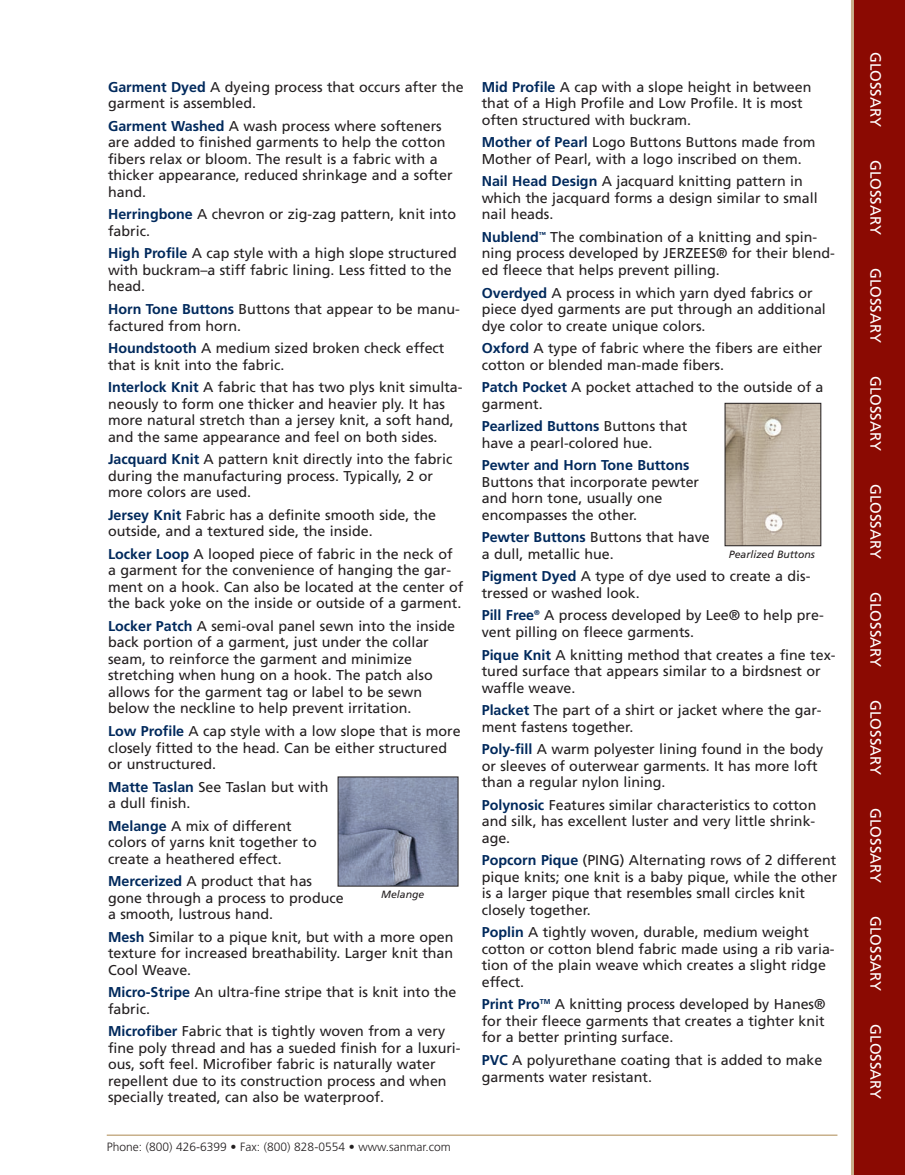
<style>
.page{position:relative;width:905px;height:1175px;background:#fff}
.page>*{position:absolute;margin:0;border:0;box-sizing:border-box;transform-origin:0 0}
.t1{font:15px "Frutiger";color:#fff}
.t2{font:14.25px/16.5px "Frutiger";color:#231f20}
.t3{font:700 14.25px "Frutiger";color:#00295c}
.t4{font:300 12px "Frutiger";color:#231f20}
.t5{font:italic 10.5px "Frutiger";color:#231f20}
.s1{font-weight:700;color:#00295c}
</style>
<div class="page">
<hr style="left:107px;top:1134px;width:730px;height:2px;background:#c8b08b">
<div style="left:851px;top:0;width:53px;height:1174px;background:#8b0a02"></div>
<img style="left:340px;top:778px;width:116px;height:106px">
<img style="left:726px;top:405px;width:93px;height:139px">
<div style="left:724px;top:403px;width:97px;height:143px;border:1px solid #231f20"></div>
<p class="t2" style="left:108px;top:80px;width:357px"><span class="s1">Garment Dyed</span> A dyeing process that occurs after the garment is assembled.</p>
<p class="t2" style="left:108px;top:119px;width:346px"><span class="s1">Garment Washed</span> A wash process where softeners are added to finished garments to help the cotton fibers relax or bloom. The result is a fabric with a thicker appearance, reduced shrinkage and a softer hand.</p>
<p class="t2" style="left:108px;top:207px;width:349px"><span class="s1">Herringbone</span> A chevron or zig-zag pattern, knit into fabric.</p>
<p class="t2" style="left:108px;top:246px;width:350px"><span class="s1">High Profile</span> A cap style with a high slope structured with buckram–a stiff fabric lining. Less fitted to the head.</p>
<p class="t2" style="left:108px;top:302px;width:353px"><span class="s1">Horn Tone Buttons</span> Buttons that appear to be manu&shy;factured from horn.</p>
<p class="t2" style="left:108px;top:341px;width:338px"><span class="s1">Houndstooth</span> A medium sized broken check effect that is knit into the fabric.</p>
<p class="t2" style="left:108px;top:380px;width:356px"><span class="s1">Interlock Knit</span> A fabric that has two plys knit simulta&shy;neously to form one thicker and heavier ply. It has more natural stretch than a jersey knit, a soft hand, and the same appearance and feel on both sides.</p>
<p class="t2" style="left:108px;top:452px;width:346px"><span class="s1">Jacquard Knit</span> A pattern knit directly into the fabric during the manufacturing process. Typically, 2 or more colors are used.</p>
<p class="t2" style="left:108px;top:507px;width:329px"><span class="s1">Jersey Knit</span> Fabric has a definite smooth side, the outside, and a textured side, the inside.</p>
<p class="t2" style="left:108px;top:547px;width:357px"><span class="s1">Locker Loop</span> A looped piece of fabric in the neck of a garment for the convenience of hanging the gar&shy;ment on a hook. Can also be located at the center of the back yoke on the inside or outside of a garment.</p>
<p class="t2" style="left:108px;top:619px;width:348px"><span class="s1">Locker Patch</span> A semi-oval panel sewn into the inside back portion of a garment, just under the collar seam, to reinforce the garment and minimize stretching when hung on a hook. The patch also allows for the garment tag or label to be sewn below the neckline to help prevent irritation.</p>
<p class="t2" style="left:108px;top:724px;width:354px"><span class="s1">Low Profile</span> A cap style with a low slope that is more closely fitted to the head. Can be either structured or unstructured.</p>
<p class="t2" style="left:108px;top:779px;width:222px"><span class="s1">Matte Taslan</span> See Taslan but with a dull finish.</p>
<p class="t2" style="left:108px;top:818px;width:210px"><span class="s1">Melange</span> A mix of different colors of yarns knit together to create a heathered effect.</p>
<p class="t2" style="left:108px;top:874px;width:237px"><span class="s1">Mercerized</span> A product that has gone through a process to produce a smooth, lustrous hand.</p>
<p class="t2" style="left:108px;top:929px;width:347px;text-align:justify"><span class="s1">Mesh</span> Similar to a pique knit, but with a more open texture for increased breathability. Larger knit than Cool Weave.</p>
<p class="t2" style="left:108px;top:985px;width:350px"><span class="s1">Micro-Stripe</span> An ultra-fine stripe that is knit into the fabric.</p>
<p class="t2" style="left:108px;top:1024px;width:354px"><span class="s1">Microfiber</span> Fabric that is tightly woven from a very fine poly thread and has a sueded finish for a luxuri&shy;ous, soft feel. Microfiber fabric is naturally water repellent due to its construction process and when specially treated, can also be waterproof.</p>
<p class="t5" style="left:381px;top:890px;width:45px">Melange</p>
<p class="t4" style="left:107px;top:1142px;width:345px">Phone: (800) 426-6399 • Fax: (800) 828-0554 • www.sanmar.com</p>
<p class="t2" style="left:482px;top:80px;width:331px"><span class="s1">Mid Profile</span> A cap with a slope height in between that of a High Profile and Low Profile. It is most often structured with buckram.</p>
<p class="t2" style="left:481px;top:135px;width:335px"><span class="s1">Mother of Pearl</span> Logo Buttons Buttons made from<br>Mother of Pearl, with a logo inscribed on them.</p>
<p class="t2" style="left:482px;top:174px;width:337px"><span class="s1">Nail Head Design</span> A jacquard knitting pattern in which the jacquard forms a design similar to small nail heads.</p>
<p class="t2" style="left:482px;top:230px;width:355px"><span class="s1">Nublend</span><sup>™</sup> The combination of a knitting and spin&shy;ning process developed by JERZEES® for their blend&shy;ed fleece that helps prevent pilling.</p>
<p class="t2" style="left:482px;top:285px;width:345px"><span class="s1">Overdyed</span> A process in which yarn dyed fabrics or piece dyed garments are put through an additional dye color to create unique colors.</p>
<p class="t2" style="left:482px;top:341px;width:342px"><span class="s1">Oxford</span> A type of fabric where the fibers are either cotton or blended man-made fibers.</p>
<p class="t2" style="left:482px;top:380px;width:343px"><span class="s1">Patch Pocket</span> A pocket attached to the outside of a garment.</p>
<p class="t2" style="left:481px;top:419px;width:207px"><span class="s1">Pearlized Buttons</span> Buttons that have a pearl-colored hue.</p>
<p class="t3" style="left:482px;top:459px;width:209px">Pewter and Horn Tone Buttons</p>
<p class="t2" style="left:482px;top:474px;width:219px">Buttons that incorporate pewter and horn tone, usually one encompasses the other.</p>
<p class="t2" style="left:481px;top:530px;width:229px"><span class="s1">Pewter Buttons</span> Buttons that have a dull, metallic hue.</p>
<p class="t2" style="left:482px;top:569px;width:330px"><span class="s1">Pigment Dyed</span> A type of dye used to create a dis&shy;tressed or washed look.</p>
<p class="t2" style="left:482px;top:608px;width:343px"><span class="s1">Pill Free</span><sup>®</sup> A process developed by Lee® to help pre&shy;vent pilling on fleece garments.</p>
<p class="t2" style="left:481px;top:647px;width:355px"><span class="s1">Pique Knit</span> A knitting method that creates a fine tex&shy;tured surface that appears similar to a birdsnest or waffle weave.</p>
<p class="t2" style="left:482px;top:703px;width:341px"><span class="s1">Placket</span> The part of a shirt or jacket where the gar&shy;ment fastens together.</p>
<p class="t2" style="left:482px;top:742px;width:343px"><span class="s1">Poly-fill</span> A warm polyester lining found in the body or sleeves of outerwear garments. It has more loft than a regular nylon lining.</p>
<p class="t2" style="left:482px;top:797px;width:336px;text-align:justify"><span class="s1">Polynosic</span> Features similar characteristics to cotton and silk, has excellent luster and very little shrink&shy;age.</p>
<p class="t2" style="left:482px;top:853px;width:357px"><span class="s1">Popcorn Pique</span> (PING) Alternating rows of 2 different pique knits; one knit is a baby pique, while the other is a larger pique that resembles small circles knit closely together.</p>
<p class="t2" style="left:482px;top:925px;width:354px"><span class="s1">Poplin</span> A tightly woven, durable, medium weight cotton or cotton blend fabric made using a rib varia&shy;tion of the plain weave which creates a slight ridge effect.</p>
<p class="t2" style="left:482px;top:997px;width:345px;text-align:justify"><span class="s1">Print Pro</span><sup>TM</sup> A knitting process developed by Hanes® for their fleece garments that creates a tighter knit for a better printing surface.</p>
<p class="t2" style="left:482px;top:1053px;width:342px"><span class="s1">PVC</span> A polyurethane coating that is added to make garments water resistant.</p>
<p class="t5" style="left:729px;top:550px;width:88px">Pearlized Buttons</p>
<p class="t1" style="left:881px;top:52px;width:76px;rotate:90deg">GLOSSARY</p>
<p class="t1" style="left:881px;top:160px;width:76px;rotate:90deg">GLOSSARY</p>
<p class="t1" style="left:881px;top:268px;width:76px;rotate:90deg">GLOSSARY</p>
<p class="t1" style="left:881px;top:376px;width:76px;rotate:90deg">GLOSSARY</p>
<p class="t1" style="left:881px;top:484px;width:76px;rotate:90deg">GLOSSARY</p>
<p class="t1" style="left:881px;top:592px;width:76px;rotate:90deg">GLOSSARY</p>
<p class="t1" style="left:881px;top:700px;width:76px;rotate:90deg">GLOSSARY</p>
<p class="t1" style="left:881px;top:808px;width:76px;rotate:90deg">GLOSSARY</p>
<p class="t1" style="left:881px;top:916px;width:76px;rotate:90deg">GLOSSARY</p>
<p class="t1" style="left:881px;top:1024px;width:76px;rotate:90deg">GLOSSARY</p>
</div>
